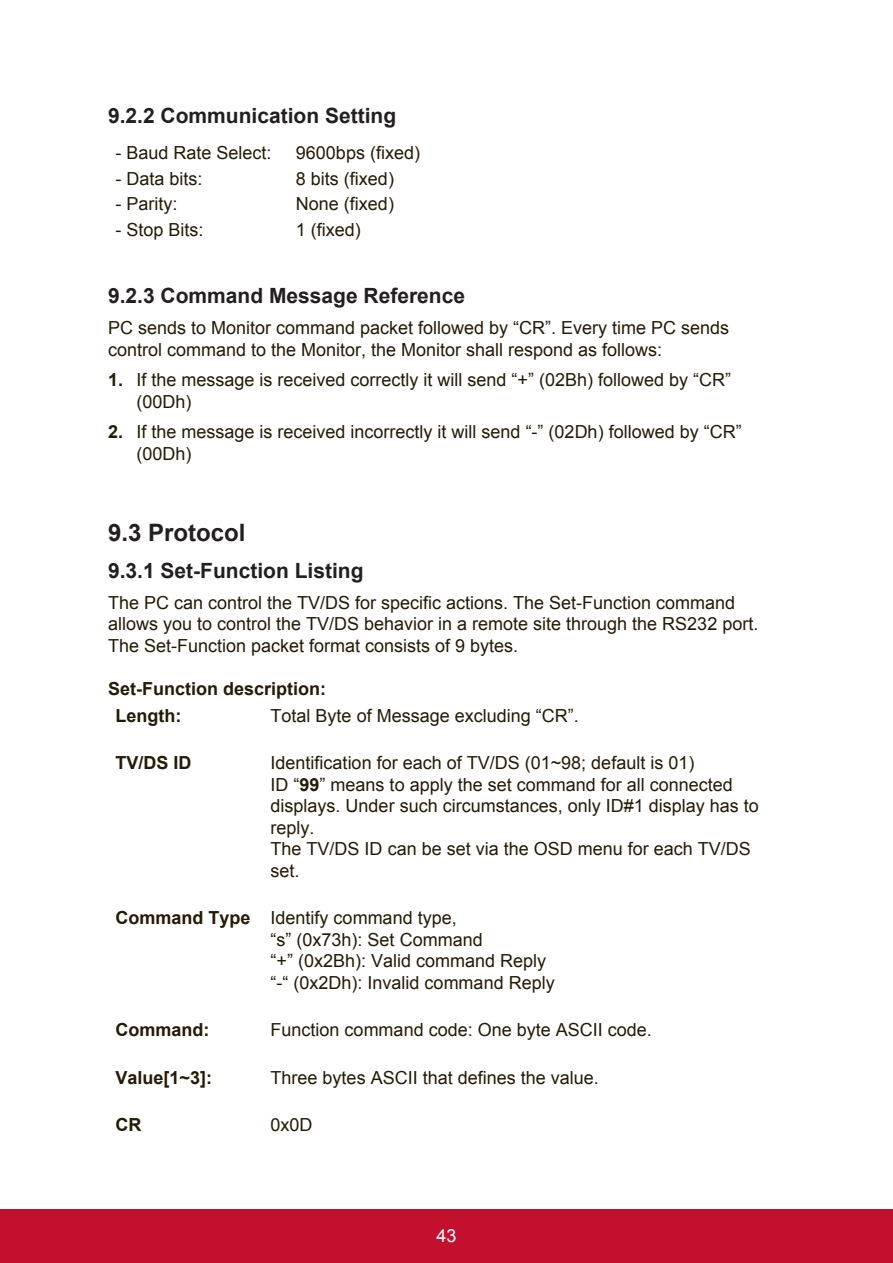
<style>
.page{position:relative;width:893px;height:1263px;background:#fff}
.page>*{position:absolute;margin:0;border:0;box-sizing:border-box;transform-origin:0 0}
.t1{font:700 24px "Arial";color:#231f20}
.t2{font:700 21px "Arial";color:#231f20}
.t3{font:18px/21.6px "Arial";color:#251a05}
.t4{font:700 18px/26.5px "Arial";color:#251a05}
.t5{font:18px "Arial";color:#fff}
.s1{font-weight:700}
</style>
<div class="page">
<div style="left:0;top:1210px;width:893px;height:53px;background:#c3102f"></div>
<p class="t2" style="left:108px;top:102px;width:290px">9.2.2 Communication Setting</p>
<p class="t3" style="left:116px;top:142px;width:158px">- Baud Rate Select:</p>
<p class="t3" style="left:296px;top:142px;width:126px">9600bps (fixed)</p>
<p class="t3" style="left:116px;top:168px;width:89px">- Data bits:</p>
<p class="t3" style="left:296px;top:168px;width:100px">8 bits (fixed)</p>
<p class="t3" style="left:116px;top:193px;width:64px">- Parity:</p>
<p class="t3" style="left:296px;top:193px;width:100px">None (fixed)</p>
<p class="t3" style="left:116px;top:219px;width:90px">- Stop Bits:</p>
<p class="t3" style="left:296px;top:219px;width:67px">1 (fixed)</p>
<p class="t2" style="left:108px;top:282px;width:359px">9.2.3 Command Message Reference</p>
<p class="t3" style="left:108px;top:317px;width:623px">PC sends to Monitor command packet followed by “CR”. Every time PC sends control command to the Monitor, the Monitor shall respond as follows:</p>
<p class="t3" style="left:136px;top:369px;width:596px;text-indent:-28px"><span class="s1">1.</span> If the message is received correctly it will send “+” (02Bh) followed by “CR” (00Dh)</p>
<p class="t3" style="left:136px;top:421px;width:607px;text-indent:-28px"><span class="s1">2.</span> If the message is received incorrectly it will send “-” (02Dh) followed by “CR” (00Dh)</p>
<h1 class="t1" style="left:108px;top:516px;width:139px">9.3 Protocol</h1>
<p class="t2" style="left:108px;top:557px;width:257px">9.3.1 Set-Function Listing</p>
<p class="t3" style="left:108px;top:592px;width:652px">The PC can control the TV/DS for specific actions. The Set-Function command allows you to control the TV/DS behavior in a remote site through the RS232 port.<br>The Set-Function packet format consists of 9 bytes.</p>
<p class="t4" style="left:116px;top:676px;width:212px;text-indent:-8px">Set-Function description:<br>Length:</p>
<p class="t3" style="left:271px;top:705px;width:310px">Total Byte of Message excluding “CR”.</p>
<p class="t4" style="left:116px;top:750px;width:78px">TV/DS ID</p>
<p class="t3" style="left:271px;top:752px;width:490px">Identification for each of TV/DS (01~98; default is 01)<br>ID “<span class="s1">99</span>” means to apply the set command for all connected displays. Under such circumstances, only ID#1 display has to reply.<br>The TV/DS ID can be set via the OSD menu for each TV/DS set.</p>
<p class="t3" style="left:271px;top:907px;width:286px;text-indent:-155px"><span class="s1">Command Type</span> Identify command type,<br>“s” (0x73h): Set Command<br>“+” (0x2Bh): Valid command Reply “-“ (0x2Dh): Invalid command Reply</p>
<p class="t4" style="left:116px;top:1017px;width:95px">Command:</p>
<p class="t3" style="left:271px;top:1019px;width:383px">Function command code: One byte ASCII code.</p>
<p class="t4" style="left:116px;top:1064px;width:98px">Value[1~3]:</p>
<p class="t3" style="left:271px;top:1067px;width:330px">Three bytes ASCII that defines the value.</p>
<p class="t4" style="left:116px;top:1112px;width:27px">CR</p>
<p class="t3" style="left:271px;top:1114px;width:44px">0x0D</p>
<p class="t5" style="left:436px;top:1223px;width:22px">43</p>
</div>
